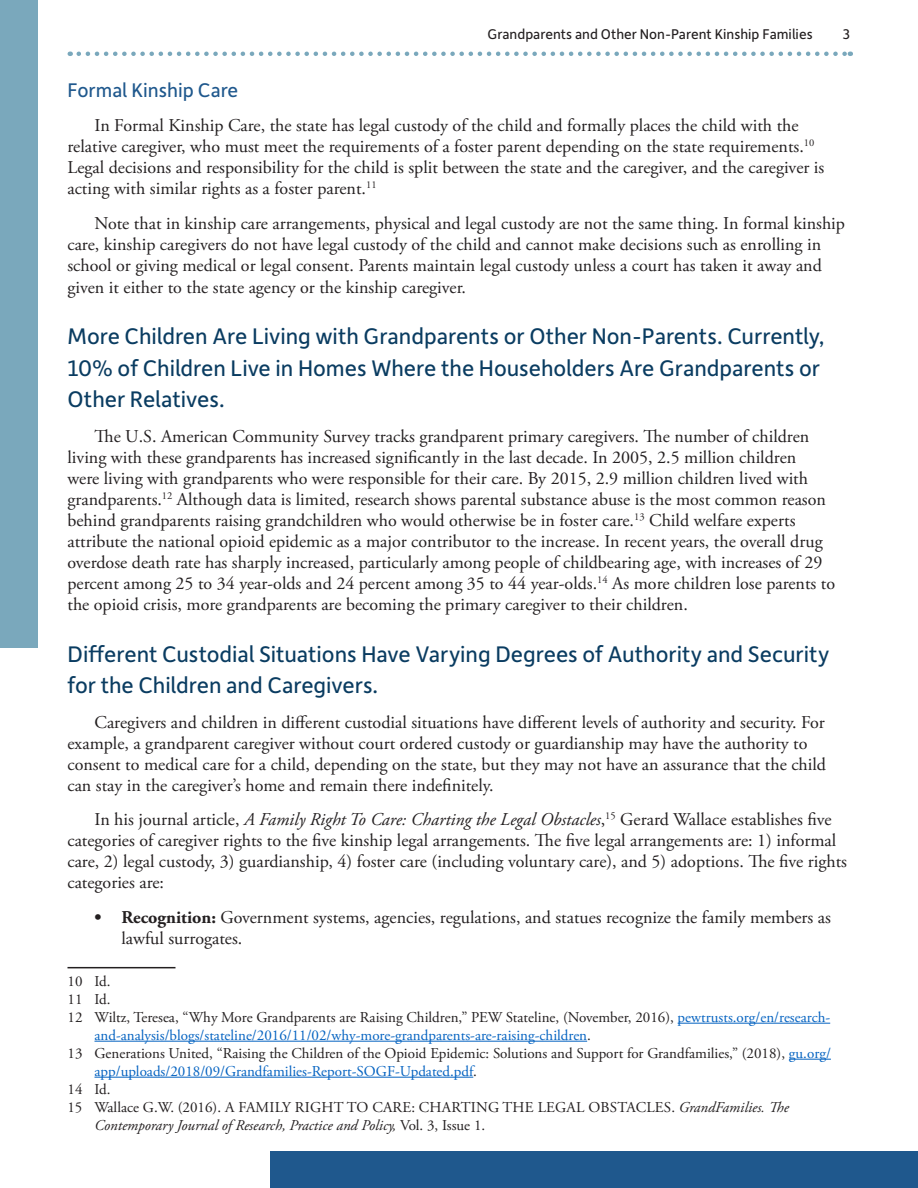
<style>
.page{position:relative;width:918px;height:1188px;background:#fff}
.page>*{position:absolute;margin:0;border:0;box-sizing:border-box;transform-origin:0 0}
.t1{font:24px/31.5px "Depot New";color:#0a3c61}
.t2{font:21px "Depot New";color:#1f588d}
.Body_Text{font:18px/21px "Adobe Garamond Pro";color:#231f20}
.Endnotes{font:15px/18px "Adobe Garamond Pro";color:#231f20}
.Endnotes-2{font:15px/18px "Adobe Garamond Pro";color:#0563c1}
.t3{font:15px "Depot New";color:#231f20}
.s1{font-style:italic}
.s2{font-weight:700}
.s3{color:#231f20}
.s4{color:#0563c1}
</style>
<div class="page">
<svg style="left:79px;top:52px;width:772px;height:4px"></svg>
<div style="left:0;top:0;width:38px;height:648px;background:#7aa8bc"></div>
<div style="left:270px;top:1151px;width:648px;height:37px;background:#1f588d"></div>
<hr style="left:68px;top:967px;width:108px;height:1px;background:#231f20">
<hr style="left:678px;top:1023px;width:152px;height:1px;background:#0563c1">
<hr style="left:94px;top:1041px;width:493px;height:1px;background:#0563c1">
<hr style="left:789px;top:1059px;width:42px;height:1px;background:#0563c1">
<hr style="left:94px;top:1077px;width:379px;height:1px;background:#0563c1">
<p class="t3" style="left:488px;top:25px;width:327px">Grandparents and Other Non-Parent Kinship Families</p>
<p class="t3" style="left:843px;top:25px;width:9px">3</p>
<h1 class="t2" style="left:68px;top:76px;width:172px">Formal Kinship Care</h1>
<p class="Body_Text" style="left:68px;top:116px;width:758px;text-indent:27px">In Formal Kinship Care, the state has legal custody of the child and formally places the child with the relative caregiver, who must meet the requirements of a foster parent depending on the state requirements.<sup>10<br></sup>Legal decisions and responsibility for the child is split between the state and the caregiver, and the caregiver is acting with similar rights as a foster parent.<sup>11</sup></p>
<p class="Body_Text" style="left:68px;top:213px;width:779px;text-indent:27px">Note that in kinship care arrangements, physical and legal custody are not the same thing. In formal kinship care, kinship caregivers do not have legal custody of the child and cannot make decisions such as enrolling in school or giving medical or legal consent. Parents maintain legal custody unless a court has taken it away and given it either to the state agency or the kinship caregiver.</p>
<h2 class="t1" style="left:68px;top:320px;width:759px">More Children Are Living with Grandparents or Other Non-Parents. Currently,<br>10% of Children Live in Homes Where the Householders Are Grandparents or<br>Other Relatives.</h2>
<p class="Body_Text" style="left:67px;top:426px;width:769px;text-indent:27px">The U.S. American Community Survey tracks grandparent primary caregivers. The number of children living with these grandparents has increased significantly in the last decade. In 2005, 2.5 million children<br>were living with grandparents who were responsible for their care. By 2015, 2.9 million children lived with grandparents.<sup>12</sup> Although data is limited, research shows parental substance abuse is the most common reason behind grandparents raising grandchildren who would otherwise be in foster care.<sup>13</sup> Child welfare experts attribute the national opioid epidemic as a major contributor to the increase. In recent years, the overall drug overdose death rate has sharply increased, particularly among people of childbearing age, with increases of 29 percent among 25 to 34 year-olds and 24 percent among 35 to 44 year-olds.<sup>14</sup> As more children lose parents to the opioid crisis, more grandparents are becoming the primary caregiver to their children.</p>
<h3 class="t1" style="left:68px;top:637px;width:763px">Different Custodial Situations Have Varying Degrees of Authority and Security for the Children and Caregivers.</h3>
<p class="Body_Text" style="left:68px;top:712px;width:760px;text-indent:27px">Caregivers and children in different custodial situations have different levels of authority and security. For example, a grandparent caregiver without court ordered custody or guardianship may have the authority to consent to medical care for a child, depending on the state, but they may not have an assurance that the child can stay in the caregiver’s home and remain there indefinitely.</p>
<p class="Body_Text" style="left:67px;top:809px;width:781px;text-indent:27px">In his journal article, <span class="s1">A Family Right To Care: Charting the Legal Obstacles</span>,<sup>15</sup> Gerard Wallace establishes five categories of caregiver rights to the five kinship legal arrangements. The five legal arrangements are: 1) informal care, 2) legal custody, 3) guardianship, 4) foster care (including voluntary care), and 5) adoptions. The five rights categories are:</p>
<p class="Body_Text" style="left:122px;top:907px;width:711px;text-indent:-27px"><span class="s2">• Recognition:</span> Government systems, agencies, regulations, and statues recognize the family members as lawful surrogates.</p>
<p class="Endnotes" style="left:68px;top:972px;width:45px">10 Id.</p>
<p class="Endnotes" style="left:68px;top:990px;width:45px">11 Id.</p>
<p class="Endnotes-2" style="left:94px;top:1008px;width:737px;text-indent:-27px"><span class="s3">12 Wiltz, Teresea, “Why More Grandparents are Raising Children,” PEW Stateline, (November, 2016),</span> pewtrusts.org/en/research&shy;and-analysis/blogs/stateline/2016/11/02/why-more-grandparents-are-raising-children<span class="s3">.</span></p>
<p class="Endnotes" style="left:95px;top:1044px;width:738px;text-indent:-27px">13 Generations United, “Raising the Children of the Opioid Epidemic: Solutions and Support for Grandfamilies,” (2018), <span class="s4">gu.org/ app/uploads/2018/09/Grandfamilies-Report-SOGF-Updated.pdf</span>.</p>
<p class="Endnotes" style="left:68px;top:1080px;width:45px">14 Id.</p>
<p class="Endnotes" style="left:94px;top:1098px;width:696px;text-indent:-27px">15 Wallace G.W. (2016). A FAMILY RIGHT TO CARE: CHARTING THE LEGAL OBSTACLES. <span class="s1">GrandFamilies. The<br>Contemporary Journal of Research, Practice and Policy,</span> Vol. 3, Issue 1.</p>
</div>
